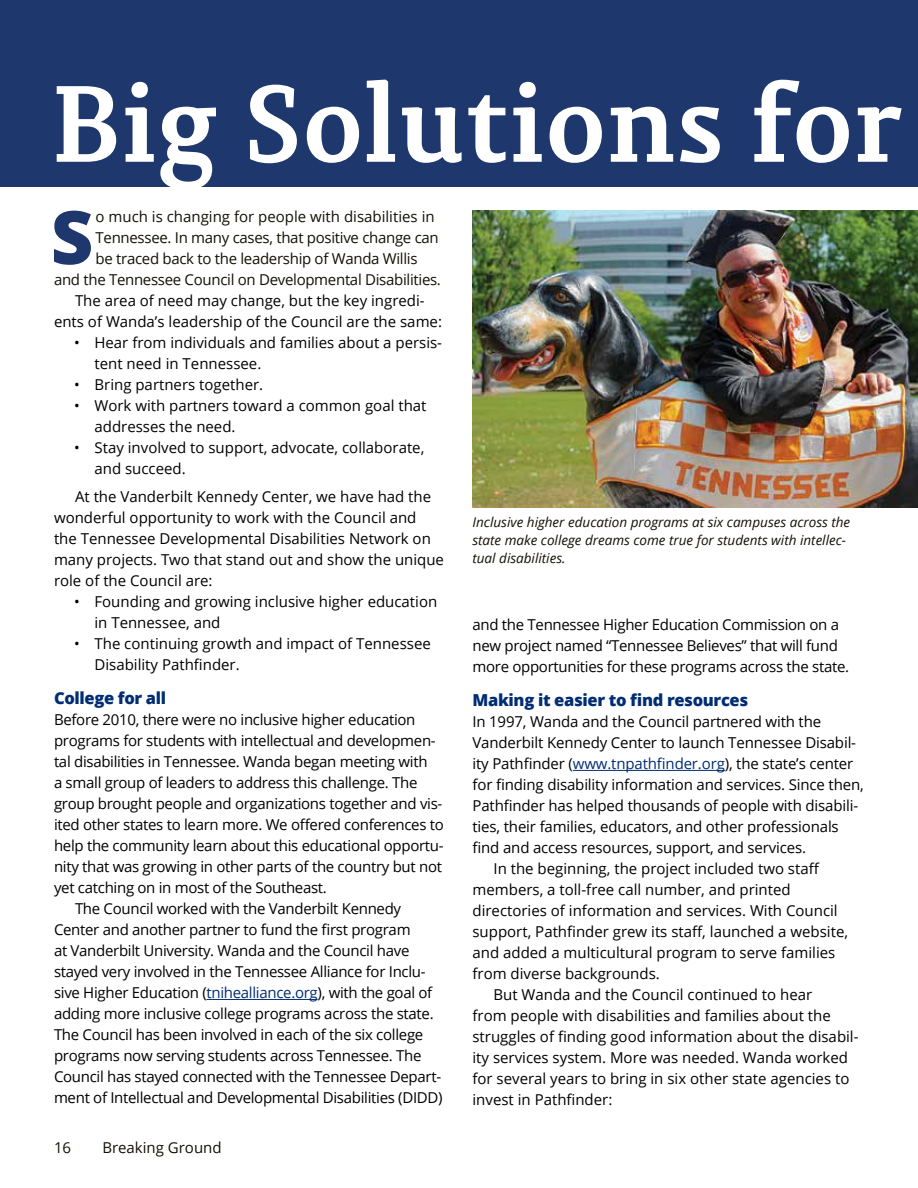
<style>
.page{position:relative;width:918px;height:1188px;background:#fff}
.page>*{position:absolute;margin:0;border:0;box-sizing:border-box;transform-origin:0 0}
.t1{font:700 108px "Permian Slab Serif Typeface";letter-spacing:-.005em;color:#fff}
.t2{font:800 73.8px "Open Sans";color:#1e376c}
.t3{font:800 16.5px "Open Sans";letter-spacing:-.02em;color:#002d74}
.t4{font:15px/21px "Open Sans";letter-spacing:-.01em;color:#000}
.t5{font:15px "Open Sans";letter-spacing:-.02em;color:#141006}
.t6{font:15px "Open Sans";color:#141006}
.t7{font:italic 13.5px/18px "Open Sans";color:#141006}
.s1{color:#002d72}
</style>
<div class="page">
<div style="left:0;top:0;width:918px;height:186px;background:#1e376c"></div>
<hr style="left:207px;top:999px;width:111px;height:1px;background:#002d72">
<hr style="left:573px;top:770px;width:152px;height:1px;background:#002d72">
<img style="left:472px;top:211px;width:446px;height:296px">
<h1 class="t1" style="left:50px;top:33px;width:854px">Big Solutions for</h1>
<h2 class="t2" style="left:51px;top:181px;width:44px">S</h2>
<p class="t6" style="left:96px;top:206px;width:341px">o much is changing for people with disabilities in</p>
<p class="t5" style="left:96px;top:227px;width:345px">Tennessee. In many cases, that positive change can</p>
<p class="t5" style="left:96px;top:248px;width:324px">be traced back to the leadership of Wanda Willis</p>
<p class="t5" style="left:54px;top:269px;width:388px">and the Tennessee Council on Developmental Disabilities.</p>
<p class="t4" style="left:54px;top:290px;width:390px;text-align:center">The area of need may change, but the key ingredi-<br>ents of Wanda’s leadership of the Council are the same:</p>
<p class="t4" style="left:95px;top:332px;width:349px;text-indent:-20px">• Hear from individuals and families about a persis&shy;tent need in Tennessee.</p>
<p class="t4" style="left:74px;top:374px;width:190px">• Bring partners together.</p>
<p class="t4" style="left:95px;top:395px;width:334px;text-indent:-20px">• Work with partners toward a common goal that addresses the need.</p>
<p class="t4" style="left:95px;top:437px;width:331px;text-indent:-20px">• Stay involved to support, advocate, collaborate, and succeed.</p>
<p class="t4" style="left:54px;top:485px;width:392px;text-indent:21px">At the Vanderbilt Kennedy Center, we have had the wonderful opportunity to work with the Council and<br>the Tennessee Developmental Disabilities Network on many projects. Two that stand out and show the unique role of the Council are:</p>
<p class="t4" style="left:95px;top:590px;width:344px;text-indent:-20px">• Founding and growing inclusive higher education in Tennessee, and</p>
<p class="t4" style="left:95px;top:632px;width:338px;text-indent:-20px">• The continuing growth and impact of Tennessee<br>Disability Pathfinder.</p>
<p class="t3" style="left:54px;top:686px;width:114px">College for all</p>
<p class="t4" style="left:54px;top:709px;width:363px">Before 2010, there were no inclusive higher education</p>
<p class="t4" style="left:54px;top:730px;width:383px">programs for students with intellectual and developmen-</p>
<p class="t4" style="left:54px;top:751px;width:375px">tal disabilities in Tennessee. Wanda began meeting with</p>
<p class="t4" style="left:54px;top:772px;width:365px">a small group of leaders to address this challenge. The</p>
<p class="t4" style="left:54px;top:793px;width:390px">group brought people and organizations together and vis-</p>
<p class="t4" style="left:54px;top:814px;width:391px">ited other states to learn more. We offered conferences to</p>
<p class="t4" style="left:54px;top:835px;width:391px">help the community learn about this educational opportu-</p>
<p class="t4" style="left:54px;top:856px;width:390px">nity that was growing in other parts of the country but not</p>
<p class="t4" style="left:54px;top:877px;width:274px">yet catching on in most of the Southeast.</p>
<p class="t4" style="left:75px;top:898px;width:328px">The Council worked with the Vanderbilt Kennedy</p>
<p class="t4" style="left:54px;top:919px;width:358px">Center and another partner to fund the first program</p>
<p class="t4" style="left:54px;top:940px;width:357px">at Vanderbilt University. Wanda and the Council have</p>
<p class="t4" style="left:54px;top:961px;width:373px">stayed very involved in the Tennessee Alliance for Inclu-</p>
<p class="t4" style="left:54px;top:982px;width:380px">sive Higher Education (<span class="s1">tnihealliance.org</span>), with the goal of</p>
<p class="t4" style="left:54px;top:1003px;width:381px">adding more inclusive college programs across the state.</p>
<p class="t4" style="left:54px;top:1024px;width:371px">The Council has been involved in each of the six college</p>
<p class="t4" style="left:54px;top:1045px;width:369px">programs now serving students across Tennessee. The</p>
<p class="t4" style="left:54px;top:1066px;width:389px">Council has stayed connected with the Tennessee Depart-</p>
<p class="t4" style="left:54px;top:1087px;width:390px">ment of Intellectual and Developmental Disabilities (DIDD)</p>
<p class="t5" style="left:54px;top:1137px;width:19px">16</p>
<p class="t6" style="left:102px;top:1137px;width:121px">Breaking Ground</p>
<p class="t7" style="left:472px;top:513px;width:379px">Inclusive higher education programs at six campuses across the state make college dreams come true for students with intellec&shy;tual disabilities.</p>
<p class="t4" style="left:472px;top:613px;width:378px">and the Tennessee Higher Education Commission on a new project named “Tennessee Believes” that will fund more opportunities for these programs across the state.</p>
<p class="t3" style="left:472px;top:688px;width:277px">Making it easier to find resources</p>
<p class="t4" style="left:472px;top:711px;width:350px">In 1997, Wanda and the Council partnered with the</p>
<p class="t4" style="left:472px;top:732px;width:385px">Vanderbilt Kennedy Center to launch Tennessee Disabil-</p>
<p class="t4" style="left:472px;top:753px;width:382px">ity Pathfinder (<span class="s1">www.tnpathfinder.org</span>), the state’s center</p>
<p class="t4" style="left:472px;top:774px;width:393px">for finding disability information and services. Since then,</p>
<p class="t4" style="left:472px;top:795px;width:387px">Pathfinder has helped thousands of people with disabili-</p>
<p class="t4" style="left:472px;top:816px;width:368px">ties, their families, educators, and other professionals</p>
<p class="t4" style="left:472px;top:837px;width:335px">find and access resources, support, and services.</p>
<p class="t4" style="left:494px;top:858px;width:328px">In the beginning, the project included two staff</p>
<p class="t4" style="left:472px;top:879px;width:320px">members, a toll-free call number, and printed</p>
<p class="t4" style="left:472px;top:900px;width:367px">directories of information and services. With Council</p>
<p class="t4" style="left:472px;top:921px;width:377px">support, Pathfinder grew its staff, launched a website,</p>
<p class="t4" style="left:472px;top:942px;width:364px">and added a multicultural program to serve families</p>
<p class="t4" style="left:472px;top:963px;width:189px">from diverse backgrounds.</p>
<p class="t4" style="left:494px;top:984px;width:320px">But Wanda and the Council continued to hear</p>
<p class="t4" style="left:472px;top:1005px;width:360px">from people with disabilities and families about the</p>
<p class="t4" style="left:472px;top:1026px;width:388px">struggles of finding good information about the disabil-</p>
<p class="t4" style="left:472px;top:1047px;width:377px">ity services system. More was needed. Wanda worked</p>
<p class="t4" style="left:472px;top:1068px;width:378px">for several years to bring in six other state agencies to</p>
<p class="t4" style="left:472px;top:1089px;width:141px">invest in Pathfinder:</p>
</div>
